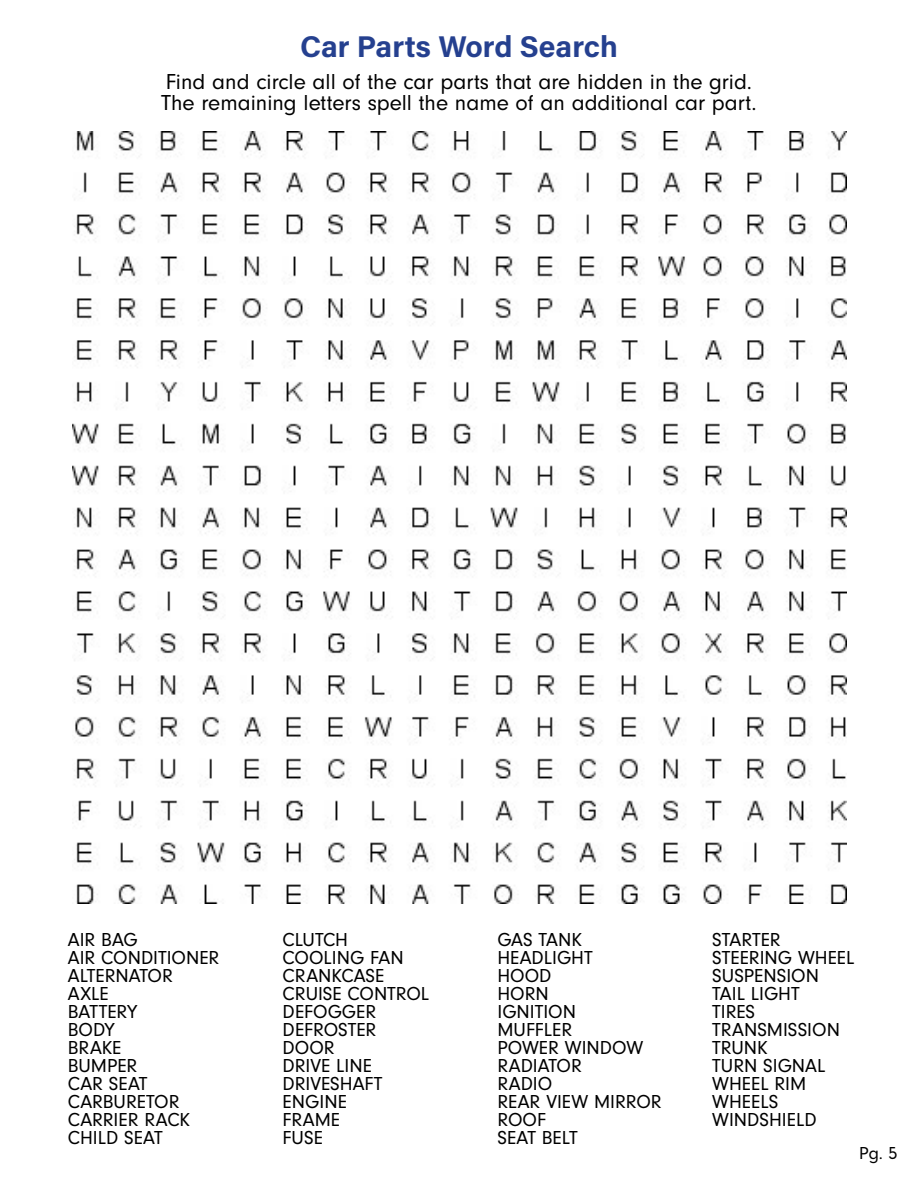
<style>
.page{position:relative;width:918px;height:1188px;background:#fff}
.page>*{position:absolute;margin:0;border:0;box-sizing:border-box;transform-origin:0 0}
.t1{font:700 30px "Acumin Pro";color:#25408f}
.t2{font:22.5px/21px "Neuzeit Gro";color:#000}
.t3{font:19.5px/18px "Neuzeit Gro";color:#000}
.t4{font:18px "Neuzeit Gro";color:#000}
</style>
<div class="page">
<img style="left:73px;top:131px;width:774px;height:772px">
<h1 class="t1" style="left:300px;top:26px;width:319px">Car Parts Word Search</h1>
<p class="t2" style="left:161px;top:72px;width:597px">Find and circle all of the car parts that are hidden in the grid.<br>The remaining letters spell the name of an additional car part.</p>
<p class="t3" style="left:68px;top:931px;width:153px">AIR BAG<br>AIR CONDITIONER<br>ALTERNATOR<br>AXLE<br>BATTERY<br>BODY<br>BRAKE<br>BUMPER<br>CAR SEAT<br>CARBURETOR<br>CARRIER RACK<br>CHILD SEAT</p>
<p class="t3" style="left:283px;top:931px;width:148px">CLUTCH<br>COOLING FAN<br>CRANKCASE<br>CRUISE CONTROL<br>DEFOGGER<br>DEFROSTER<br>DOOR<br>DRIVE LINE<br>DRIVESHAFT<br>ENGINE<br>FRAME<br>FUSE</p>
<p class="t3" style="left:497px;top:931px;width:166px">GAS TANK<br>HEADLIGHT<br>HOOD<br>HORN<br>IGNITION<br>MUFFLER<br>POWER WINDOW<br>RADIATOR<br>RADIO<br>REAR VIEW MIRROR<br>ROOF<br>SEAT BELT</p>
<p class="t3" style="left:712px;top:931px;width:144px">STARTER<br>STEERING WHEEL<br>SUSPENSION<br>TAIL LIGHT<br>TIRES<br>TRANSMISSION<br>TRUNK<br>TURN SIGNAL<br>WHEEL RIM<br>WHEELS<br>WINDSHIELD</p>
<p class="t4" style="left:859px;top:1143px;width:40px">Pg. 5</p>
</div>
